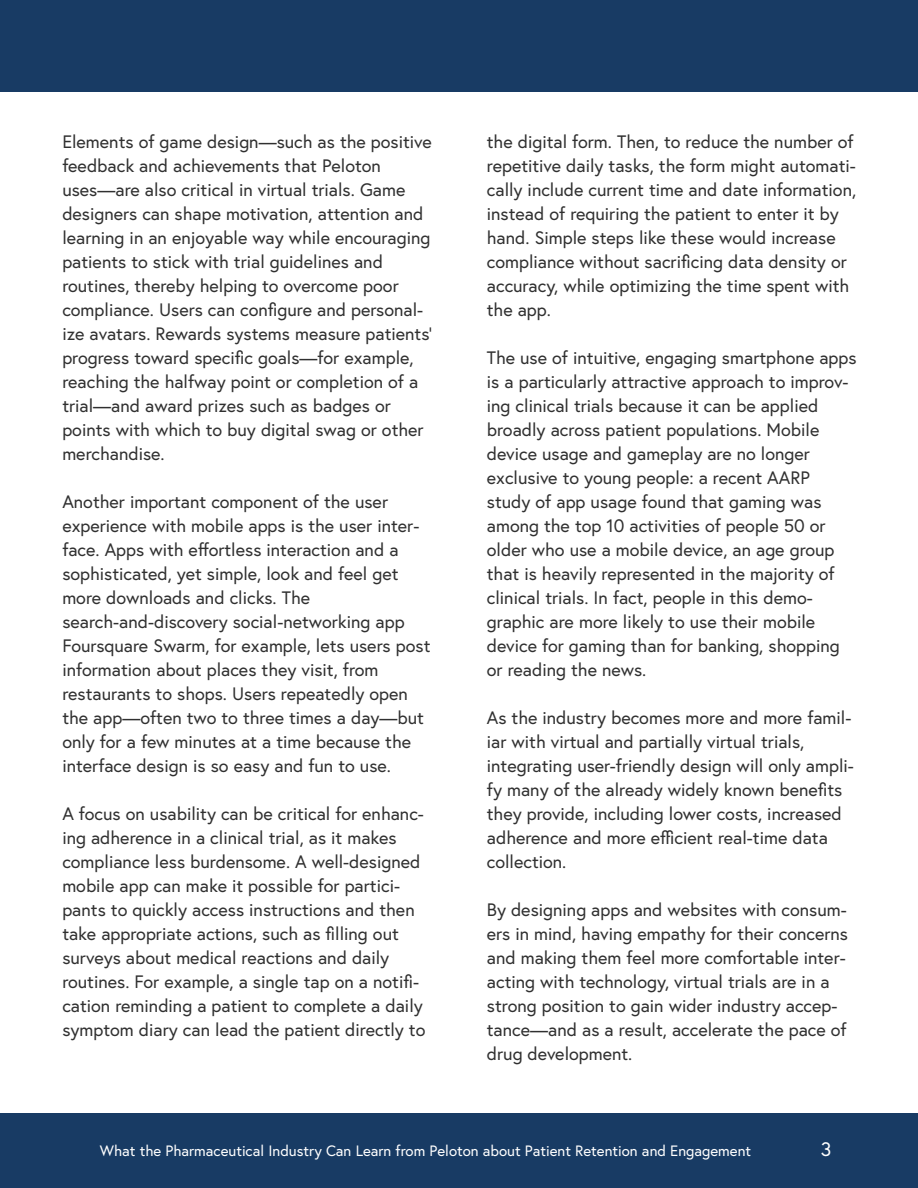
<style>
.page{position:relative;width:918px;height:1188px;background:#fff}
.page>*{position:absolute;margin:0;border:0;box-sizing:border-box;transform-origin:0 0}
.t1{font:19.5px "Europa";color:#fff}
.t2{font:18px/24px "Europa";color:#303030}
.t3{font:15px "Europa";color:#fff}
</style>
<div class="page">
<div style="left:0;top:1114px;width:918px;height:74px;background:#183b64"></div>
<div style="left:0;top:0;width:918px;height:92px;background:#183b64"></div>
<p class="t2" style="left:62px;top:130px;width:371px">Elements of game design—such as the positive feedback and achievements that Peloton uses—are also critical in virtual trials. Game designers can shape motivation, attention and learning in an enjoyable way while encouraging patients to stick with trial guidelines and routines, thereby helping to overcome poor compliance. Users can configure and personal&shy;ize avatars. Rewards systems measure patients’ progress toward specific goals—for example, reaching the halfway point or completion of a trial—and award prizes such as badges or points with which to buy digital swag or other merchandise.</p>
<p class="t2" style="left:62px;top:489px;width:370px">Another important component of the user experience with mobile apps is the user inter&shy;face. Apps with effortless interaction and a sophisticated, yet simple, look and feel get more downloads and clicks. The search-and-discovery social-networking app Foursquare Swarm, for example, lets users post information about places they visit, from restaurants to shops. Users repeatedly open the app—often two to three times a day—but only for a few minutes at a time because the interface design is so easy and fun to use.</p>
<p class="t2" style="left:62px;top:801px;width:365px">A focus on usability can be critical for enhanc&shy;ing adherence in a clinical trial, as it makes compliance less burdensome. A well-designed mobile app can make it possible for partici&shy;pants to quickly access instructions and then take appropriate actions, such as filling out surveys about medical reactions and daily routines. For example, a single tap on a notifi&shy;cation reminding a patient to complete a daily symptom diary can lead the patient directly to</p>
<p class="t2" style="left:487px;top:129px;width:371px">the digital form. Then, to reduce the number of repetitive daily tasks, the form might automati&shy;cally include current time and date information, instead of requiring the patient to enter it by hand. Simple steps like these would increase compliance without sacrificing data density or accuracy, while optimizing the time spent with the app.</p>
<p class="t2" style="left:487px;top:345px;width:371px">The use of intuitive, engaging smartphone apps is a particularly attractive approach to improv&shy;ing clinical trials because it can be applied broadly across patient populations. Mobile device usage and gameplay are no longer exclusive to young people: a recent AARP study of app usage found that gaming was among the top 10 activities of people 50 or older who use a mobile device, an age group that is heavily represented in the majority of clinical trials. In fact, people in this demo&shy;graphic are more likely to use their mobile device for gaming than for banking, shopping or reading the news.</p>
<p class="t2" style="left:487px;top:705px;width:369px">As the industry becomes more and more famil&shy;iar with virtual and partially virtual trials, integrating user-friendly design will only ampli&shy;fy many of the already widely known benefits they provide, including lower costs, increased adherence and more efficient real-time data collection.</p>
<p class="t2" style="left:487px;top:897px;width:363px">By designing apps and websites with consum&shy;ers in mind, having empathy for their concerns and making them feel more comfortable inter&shy;acting with technology, virtual trials are in a strong position to gain wider industry accep&shy;tance—and as a result, accelerate the pace of drug development.</p>
<p class="t3" style="left:100px;top:1141px;width:653px">What the Pharmaceutical Industry Can Learn from Peloton about Patient Retention and Engagement</p>
<p class="t1" style="left:821px;top:1137px;width:12px">3</p>
</div>
